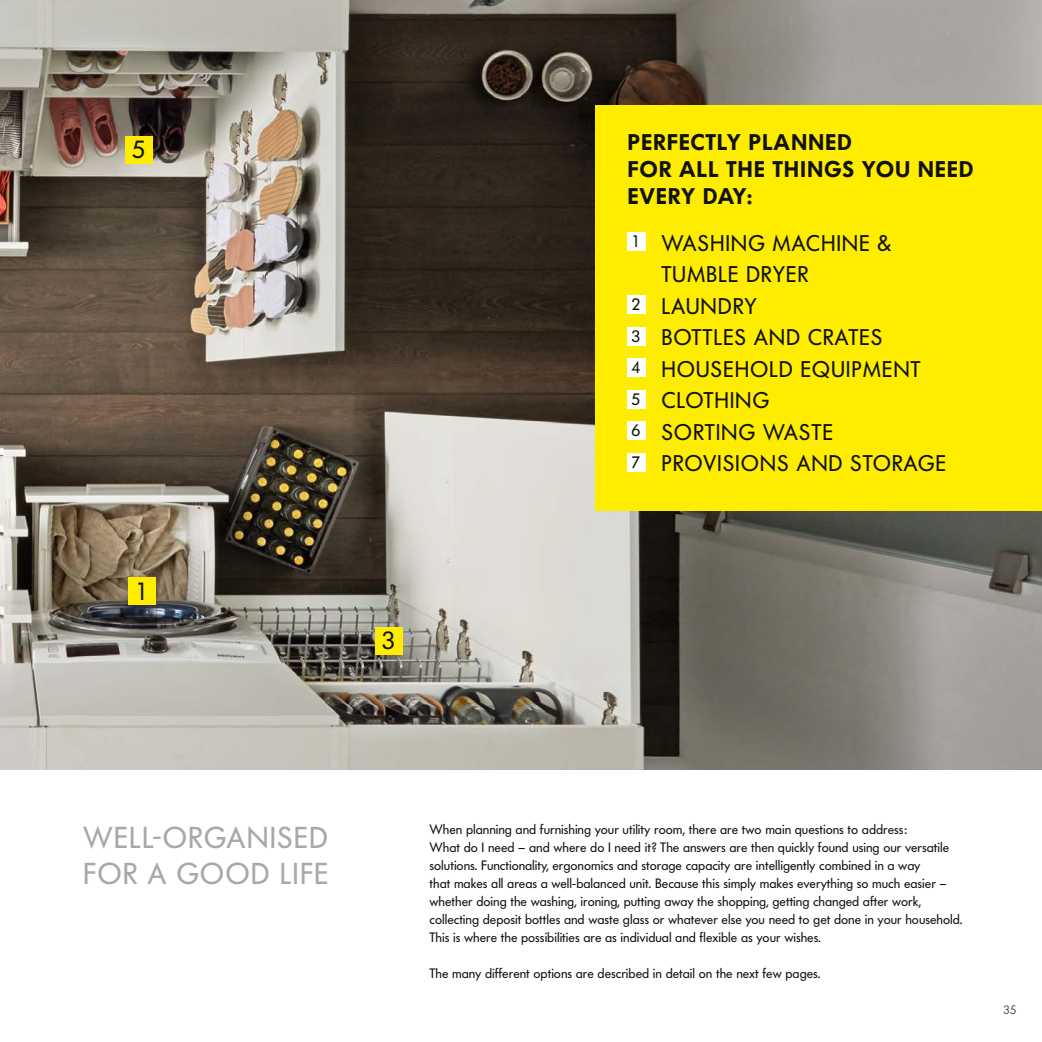
<style>
.page{position:relative;width:1042px;height:1042px;background:#fff}
.page>*{position:absolute;margin:0;border:0;box-sizing:border-box;transform-origin:0 0}
.t1{font:30px/36px "Futura BQ";letter-spacing:.035em;color:#a7a9a9}
.t2{font:24.6px "Futura BQ";color:#12120d}
.t3{font:22.5px "Futura BQ";letter-spacing:.035em;color:#12120d}
.t4{font:600 22.5px/27px "Futura BQ";letter-spacing:.035em;color:#12120d}
.t5{font:13.5px/18px "Futura BQ";color:#12120d}
.t6{font:300 12px "Futura BQ";color:#12120d}
.s1{font-size:16.35px}
</style>
<div class="page">
<img style="left:0;top:0;width:1042px;height:770px">
<div style="left:126px;top:136px;width:27px;height:27px;background:#ffed00"></div>
<div style="left:375px;top:627px;width:27px;height:27px;background:#ffed00"></div>
<div style="left:129px;top:577px;width:27px;height:27px;background:#ffed00"></div>
<div style="left:595px;top:105px;width:447px;height:405px;background:#ffed00"></div>
<div style="left:627px;top:233px;width:18px;height:18px;background:#fff"></div>
<div style="left:627px;top:296px;width:18px;height:18px;background:#fff"></div>
<div style="left:627px;top:327px;width:18px;height:18px;background:#fff"></div>
<div style="left:627px;top:359px;width:18px;height:18px;background:#fff"></div>
<div style="left:627px;top:390px;width:18px;height:18px;background:#fff"></div>
<div style="left:627px;top:422px;width:18px;height:18px;background:#fff"></div>
<div style="left:627px;top:453px;width:18px;height:18px;background:#fff"></div>
<h2 class="t2" style="left:132px;top:134px;width:15px">5</h2>
<h2 class="t2" style="left:135px;top:575px;width:15px">1</h2>
<h2 class="t2" style="left:382px;top:624px;width:15px">3</h2>
<h3 class="t4" style="left:627px;top:128px;width:348px">PERFECTLY PLANNED<br>FOR ALL THE THINGS YOU NEED<br>EVERY DAY:</h3>
<h3 class="t3" style="left:631px;top:228px;width:261px"><span class="s1">1</span> WASHING MACHINE &amp;</h3>
<h3 class="t3" style="left:661px;top:260px;width:149px">TUMBLE DRYER</h3>
<h3 class="t3" style="left:631px;top:291px;width:127px"><span class="s1">2</span> LAUNDRY</h3>
<h3 class="t3" style="left:631px;top:323px;width:252px"><span class="s1">3</span> BOTTLES AND CRATES</h3>
<h3 class="t3" style="left:631px;top:354px;width:290px"><span class="s1">4</span> HOUSEHOLD EQUIPMENT</h3>
<h3 class="t3" style="left:631px;top:386px;width:139px"><span class="s1">5</span> CLOTHING</h3>
<h3 class="t3" style="left:631px;top:417px;width:203px"><span class="s1">6</span> SORTING WASTE</h3>
<h3 class="t3" style="left:631px;top:449px;width:316px"><span class="s1">7</span> PROVISIONS AND STORAGE</h3>
<h1 class="t1" style="left:83px;top:819px;width:247px">WELL-ORGANISED<br>FOR A GOOD LIFE</h1>
<p class="t5" style="left:429px;top:820px;width:535px">When planning and furnishing your utility room, there are two main questions to address:<br>What do I need – and where do I need it? The answers are then quickly found using our versatile solutions. Functionality, ergonomics and storage capacity are intelligently combined in a way<br>that makes all areas a well-balanced unit. Because this simply makes everything so much easier – whether doing the washing, ironing, putting away the shopping, getting changed after work, collecting deposit bottles and waste glass or whatever else you need to get done in your household.<br>This is where the possibilities are as individual and flexible as your wishes.</p>
<p class="t5" style="left:429px;top:964px;width:392px">The many different options are described in detail on the next few pages.</p>
<p class="t6" style="left:1003px;top:1002px;width:14px">35</p>
</div>
